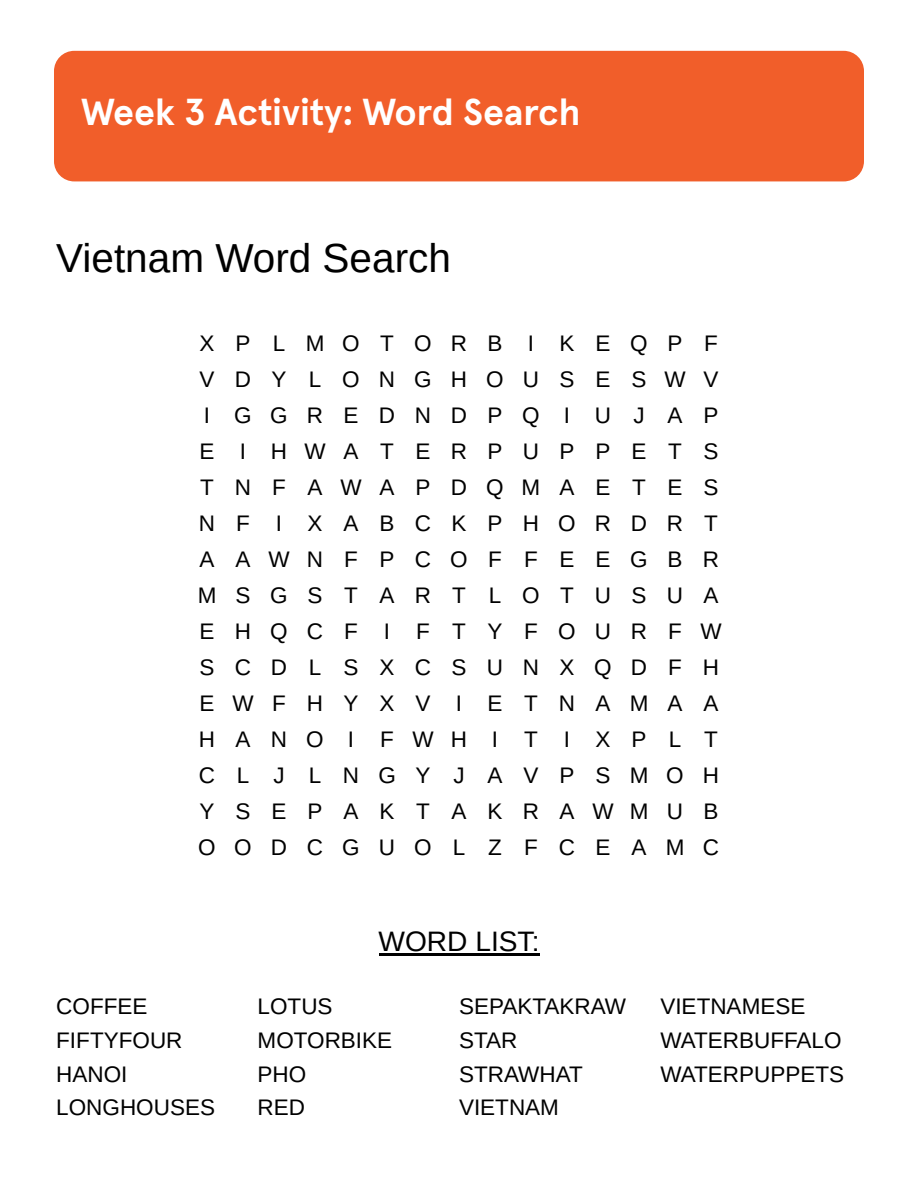
<style>
.page{position:relative;width:918px;height:1188px;background:#fff}
.page>*{position:absolute;margin:0;border:0;box-sizing:border-box;transform-origin:0 0}
.t1{font:40.5px "Liberation Sans";color:#000}
.t2{font:700 37.5px "Apercu Pro";color:#fff}
.t3{font:28.2px "Liberation Sans";color:#000}
.t4{font:22.5px/36px "Liberation Sans";letter-spacing:.905em;color:#000}
.t5{font:22.5px/33.8px "Liberation Sans";color:#000}
</style>
<div class="page">
<hr style="left:379px;top:953px;width:160px;height:2px;background:#000">
<div style="left:54px;top:51px;width:810px;height:130px;background:#f15e2a;border-radius:20px"></div>
<h2 class="t2" style="left:81px;top:98px;width:501px">Week 3 Activity: Word Search</h2>
<h1 class="t1" style="left:56px;top:242px;width:396px">Vietnam Word Search</h1>
<p class="t4" style="left:198px;top:327px;width:525px">XPLMOTORB I KEQPF<br>VDY LONGHOUSESWV<br>I GGREDNDPQ I UJ AP<br>E I HWATERPUPPETS<br>TNFAWAPDQMAETES<br>NF I XABCKPHORDRT<br>AAWNFPCOFFEEGBR<br>MSGSTART LOTUSUA<br>EHQCF I FTYFOURFW<br>SCDLSXCSUNXQDFH<br>EWFHYXV I ETNAMAA<br>HANOI FWHI T I XPLT<br>CL J LNGYJAVPSMOH<br>YSEPAKTAKRAWMUB<br>OODCGUOL Z FCEAMC</p>
<p class="t3" style="left:379px;top:931px;width:162px">WORD LIST:</p>
<p class="t5" style="left:56px;top:991px;width:160px">COFFEE<br>FIFTYFOUR<br>HANOI<br>LONGHOUSES</p>
<p class="t5" style="left:258px;top:991px;width:136px">LOTUS<br>MOTORBIKE<br>PHO<br>RED</p>
<p class="t5" style="left:459px;top:991px;width:169px">SEPAKTAKRAW<br>STAR<br>STRAWHAT<br>VIETNAM</p>
<p class="t5" style="left:660px;top:991px;width:185px">VIETNAMESE<br>WATERBUFFALO<br>WATERPUPPETS</p>
</div>
